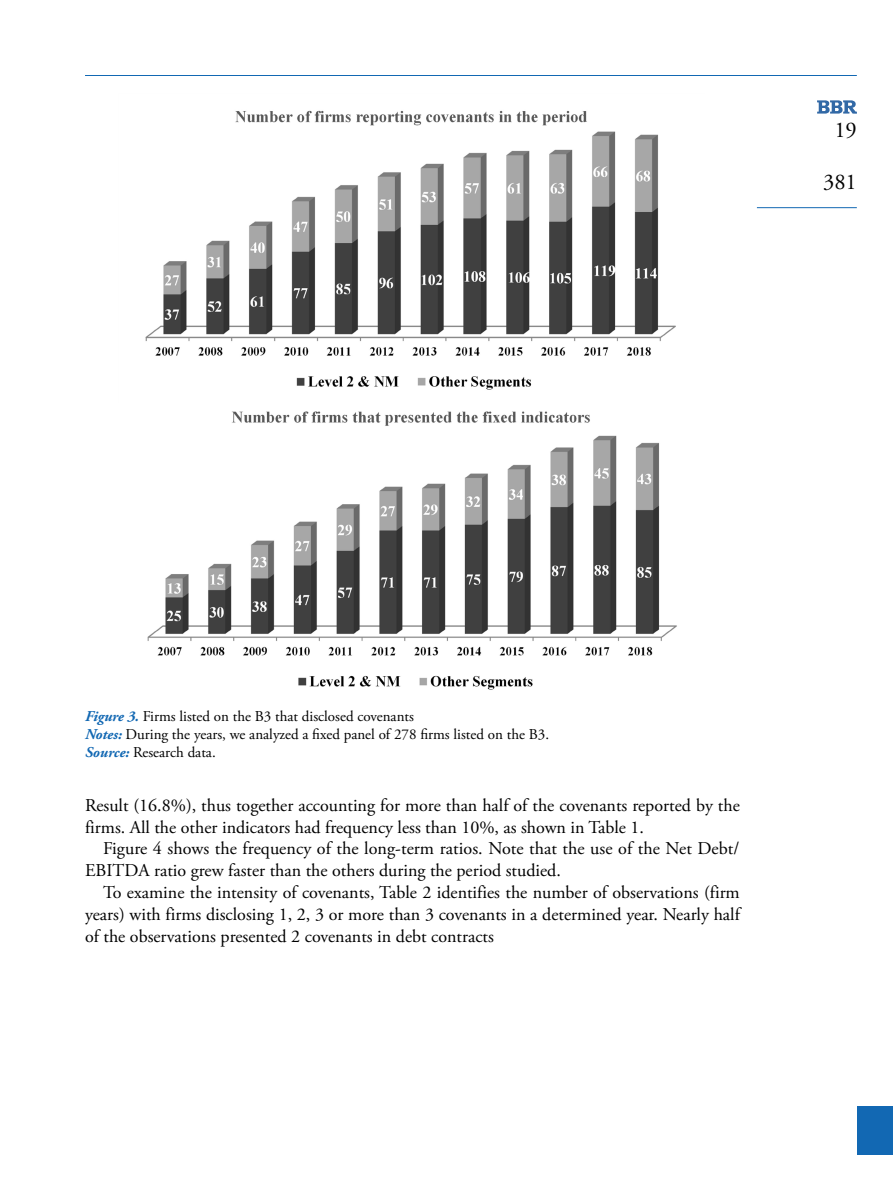
<style>
.page{position:relative;width:893px;height:1191px;background:#fff}
.page>*{position:absolute;margin:0;border:0;box-sizing:border-box;transform-origin:0 0}
.t1{font:22.5px "Adobe Garamond Pro";color:#000}
.t2{font:18px/21.9px "Adobe Garamond Pro";color:#000}
.t3{font:15px/18px "Adobe Garamond Pro";color:#000}
.s1{font-weight:700;font-style:italic;color:#1268b3}
</style>
<div class="page">
<hr style="left:85px;top:75px;width:772px;height:1px;background:#1268b3">
<div style="left:857px;top:1106px;width:36px;height:48px;background:#1268b3"></div>
<hr style="left:757px;top:207px;width:100px;height:1px;background:#1268b3">
<svg style="left:817px;top:100px;width:40px;height:14px"></svg>
<img style="left:145px;top:110px;width:532px;height:580px">
<p class="t1" style="left:834px;top:116px;width:24px">19</p>
<p class="t1" style="left:823px;top:169px;width:35px">381</p>
<p class="t3" style="left:85px;top:708px;width:466px"><span class="s1">Figure 3.</span> Firms listed on the B3 that disclosed covenants<br><span class="s1">Notes:</span> During the years, we analyzed a fixed panel of 278 firms listed on the B3.<br><span class="s1">Source:</span> Research data.</p>
<p class="t2" style="left:85px;top:794px;width:656px">Result (16.8%), thus together accounting for more than half of the covenants reported by the firms. All the other indicators had frequency less than 10%, as shown in Table 1.</p>
<p class="t2" style="left:85px;top:838px;width:656px;text-indent:18px">Figure 4 shows the frequency of the long-term ratios. Note that the use of the Net Debt/<br>EBITDA ratio grew faster than the others during the period studied.</p>
<p class="t2" style="left:85px;top:882px;width:656px;text-align:justify;text-indent:18px">To examine the intensity of covenants, Table 2 identifies the number of observations (firm years) with firms disclosing 1, 2, 3 or more than 3 covenants in a determined year. Nearly half of the observations presented 2 covenants in debt contracts</p>
</div>
